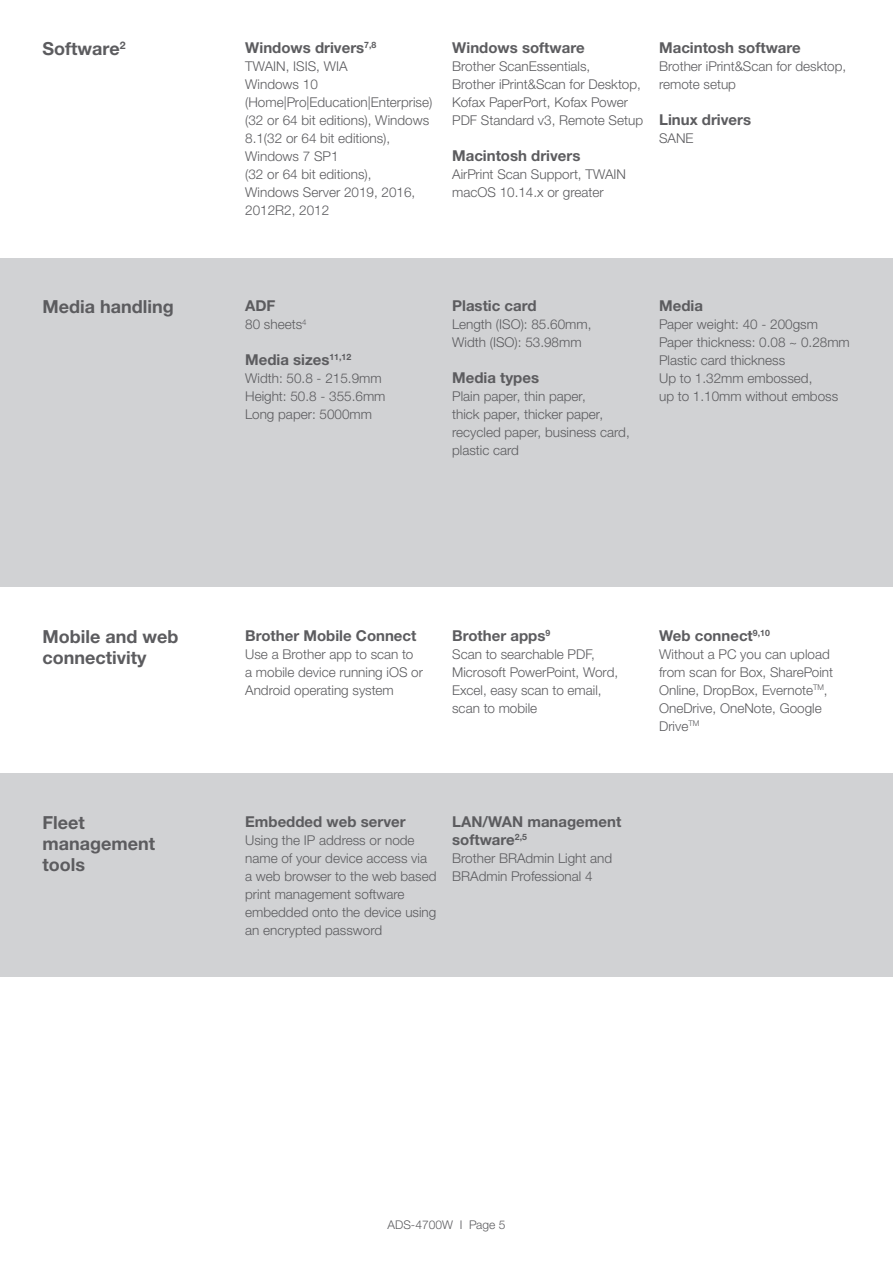
<style>
.page{position:relative;width:893px;height:1263px;background:#fff}
.page>*{position:absolute;margin:0;border:0;box-sizing:border-box;transform-origin:0 0}
.Body{font:700 18px/21px "Helvetica Neue LTW1 G";color:#5c5c5f}
.Body-2{font:700 15px/18px "Helvetica Neue LTW1 G";color:#5c5c5f}
.Body-3{font:300 13.5px/18px "Helvetica Neue LTW1 G";color:#5c5c5f}
.Body-4{font:300 12px "Helvetica Neue LTW1 G";color:#5c5c5f}
</style>
<div class="page">
<div style="left:0;top:773px;width:893px;height:204px;background:#d1d2d4"></div>
<div style="left:0;top:258px;width:893px;height:328px;background:#d1d2d4"></div>
<p class="Body" style="left:43px;top:38px;width:85px">Software<sup>2</sup></p>
<p class="Body-2" style="left:245px;top:39px;width:133px">Windows drivers<sup>7,8</sup></p>
<p class="Body-3" style="left:245px;top:57px;width:104px">TWAIN, ISIS, WIA</p>
<p class="Body-3" style="left:245px;top:75px;width:189px">Windows 10 (Home|Pro|Education|Enterprise) (32 or 64 bit editions), Windows<br>8.1(32 or 64 bit editions),<br>Windows 7 SP1</p>
<p class="Body-3" style="left:245px;top:165px;width:128px">(32 or 64 bit editions),</p>
<p class="Body-3" style="left:245px;top:183px;width:172px">Windows Server 2019, 2016,<br>2012R2, 2012</p>
<p class="Body-2" style="left:452px;top:39px;width:134px">Windows software</p>
<p class="Body-3" style="left:452px;top:57px;width:140px">Brother ScanEssentials,</p>
<p class="Body-3" style="left:452px;top:75px;width:192px">Brother iPrint&amp;Scan for Desktop,<br>Kofax PaperPort, Kofax Power<br>PDF Standard v3, Remote Setup</p>
<p class="Body-2" style="left:452px;top:147px;width:130px">Macintosh drivers</p>
<p class="Body-3" style="left:452px;top:165px;width:175px">AirPrint Scan Support, TWAIN</p>
<p class="Body-3" style="left:452px;top:183px;width:153px">macOS 10.14.x or greater</p>
<p class="Body-2" style="left:659px;top:39px;width:143px">Macintosh software</p>
<p class="Body-3" style="left:659px;top:57px;width:189px">Brother iPrint&amp;Scan for desktop, remote setup</p>
<p class="Body-2" style="left:659px;top:111px;width:93px">Linux drivers</p>
<p class="Body-3" style="left:659px;top:129px;width:36px">SANE</p>
<p class="Body" style="left:43px;top:296px;width:133px">Media handling</p>
<p class="Body-2" style="left:245px;top:297px;width:32px">ADF</p>
<p class="Body-3" style="left:245px;top:315px;width:63px">80 sheets<sup>4</sup></p>
<p class="Body-2" style="left:245px;top:351px;width:108px">Media sizes<sup>11,12</sup></p>
<p class="Body-3" style="left:245px;top:369px;width:138px">Width: 50.8 - 215.9mm</p>
<p class="Body-3" style="left:245px;top:387px;width:142px">Height: 50.8 - 355.6mm</p>
<p class="Body-3" style="left:245px;top:405px;width:128px">Long paper: 5000mm</p>
<p class="Body-2" style="left:452px;top:297px;width:86px">Plastic card</p>
<p class="Body-3" style="left:452px;top:315px;width:141px">Length (ISO): 85.60mm,</p>
<p class="Body-3" style="left:452px;top:333px;width:131px">Width (ISO): 53.98mm</p>
<p class="Body-2" style="left:452px;top:369px;width:88px">Media types</p>
<p class="Body-3" style="left:452px;top:387px;width:179px">Plain paper, thin paper,<br>thick paper, thicker paper, recycled paper, business card, plastic card</p>
<p class="Body-2" style="left:659px;top:297px;width:45px">Media</p>
<p class="Body-3" style="left:659px;top:315px;width:160px">Paper weight: 40 - 200gsm</p>
<p class="Body-3" style="left:659px;top:333px;width:192px">Paper thickness: 0.08 ~ 0.28mm</p>
<p class="Body-3" style="left:659px;top:351px;width:128px">Plastic card thickness</p>
<p class="Body-3" style="left:659px;top:369px;width:155px">Up to 1.32mm embossed,</p>
<p class="Body-3" style="left:659px;top:387px;width:181px">up to 1.10mm without emboss</p>
<p class="Body" style="left:43px;top:626px;width:137px">Mobile and web connectivity</p>
<p class="Body" style="left:43px;top:812px;width:114px">Fleet management tools</p>
<p class="Body-2" style="left:245px;top:626px;width:173px">Brother Mobile Connect</p>
<p class="Body-3" style="left:245px;top:645px;width:179px">Use a Brother app to scan to a mobile device running iOS or<br>Android operating system</p>
<p class="Body-2" style="left:452px;top:626px;width:100px">Brother apps<sup>9</sup></p>
<p class="Body-3" style="left:452px;top:645px;width:168px">Scan to searchable PDF,<br>Microsoft PowerPoint, Word,<br>Excel, easy scan to email,</p>
<p class="Body-3" style="left:452px;top:699px;width:87px">scan to mobile</p>
<p class="Body-2" style="left:245px;top:812px;width:162px">Embedded web server</p>
<p class="Body-3" style="left:245px;top:831px;width:193px">Using the IP address or node name of your device access via a web browser to the web based print management software embedded onto the device using an encrypted password</p>
<p class="Body-2" style="left:452px;top:812px;width:171px">LAN/WAN management software<sup>2,5</sup></p>
<p class="Body-3" style="left:452px;top:849px;width:162px">Brother BRAdmin Light and<br>BRAdmin Professional 4</p>
<p class="Body-2" style="left:659px;top:626px;width:112px">Web connect<sup>9,10</sup></p>
<p class="Body-3" style="left:659px;top:645px;width:176px">Without a PC you can upload from scan for Box, SharePoint<br>Online, DropBox, Evernote<sup>TM</sup>,<br>OneDrive, OneNote, Google<br>Drive<sup>TM</sup></p>
<p class="Body-4" style="left:388px;top:1217px;width:119px">ADS-4700W I Page 5</p>
</div>
